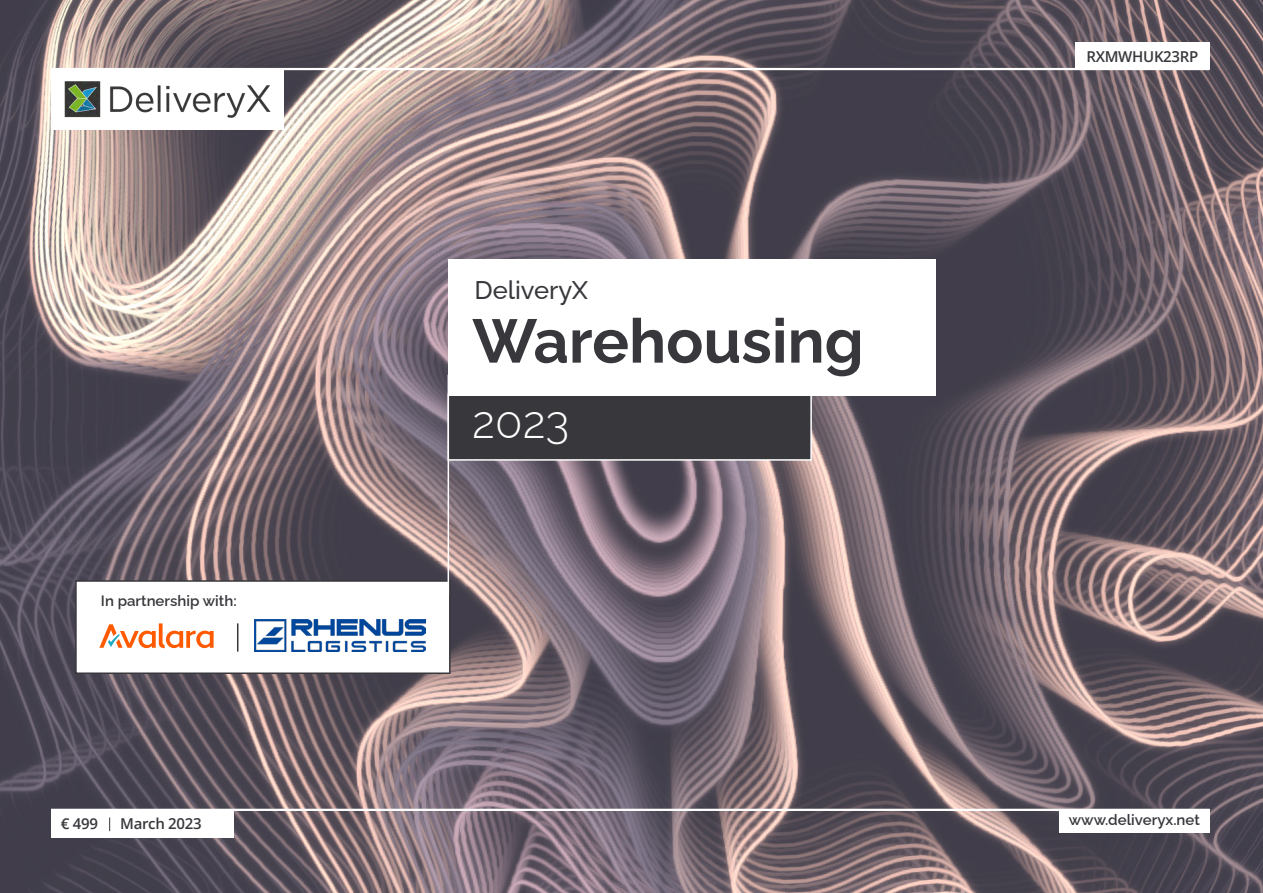
<style>
.page{position:relative;width:1263px;height:893px;background:#fff}
.page>*{position:absolute;margin:0;border:0;box-sizing:border-box;transform-origin:0 0}
.t1{font:700 61.5px "Raleway";color:#38373c}
.t2{font:300 45px "Raleway";color:#fff}
.t3{font:500 25.5px "Raleway";color:#38373c}
.t4{font:600 15px "Raleway";color:#38373c}
.t5{font:600 15px "Open Sans";letter-spacing:-.02em;color:#38373c}
.t6{font:600 15px "Open Sans";color:#38373c}
</style>
<div class="page">
<img style="left:0;top:0;width:1263px;height:893px">
<div style="left:1059px;top:809px;width:151px;height:24px;background:#fff"></div>
<div style="left:1075px;top:43px;width:135px;height:26px;background:#fff"></div>
<div style="left:51px;top:810px;width:182px;height:28px;background:#fff"></div>
<hr style="left:51px;top:68px;width:1159px;height:2px;background:#fff">
<svg style="left:109px;top:817px;width:1px;height:14px"></svg>
<hr style="left:51px;top:809px;width:1159px;height:2px;background:#fff">
<div style="left:75px;top:580px;width:375px;height:94px;background:#fff;border:2px solid #38373c"></div>
<hr style="left:448px;top:375px;width:1px;height:220px;background:#fff">
<div style="left:448px;top:393px;width:364px;height:68px;background:#38373c;border:2px solid #fff"></div>
<div style="left:51px;top:69px;width:232px;height:61px;background:#fff"></div>
<svg style="left:99px;top:623px;width:115px;height:25px"></svg>
<img style="left:255px;top:620px;width:170px;height:32px">
<svg style="left:237px;top:623px;width:1px;height:29px"></svg>
<img style="left:64px;top:81px;width:207px;height:37px">
<div style="left:448px;top:259px;width:487px;height:137px;background:#fff"></div>
<p class="t4" style="left:101px;top:589px;width:137px">In partnership with:</p>
<h3 class="t3" style="left:474px;top:270px;width:115px">DeliveryX</h3>
<h1 class="t1" style="left:472px;top:292px;width:393px">Warehousing</h1>
<h2 class="t2" style="left:472px;top:386px;width:99px">2023</h2>
<p class="t5" style="left:1086px;top:46px;width:113px">RXMWHUK23RP</p>
<p class="t6" style="left:61px;top:813px;width:39px">€ 499</p>
<p class="t5" style="left:120px;top:813px;width:83px">March 2023</p>
<p class="t4" style="left:1069px;top:808px;width:133px">www.deliveryx.net</p>
</div>
